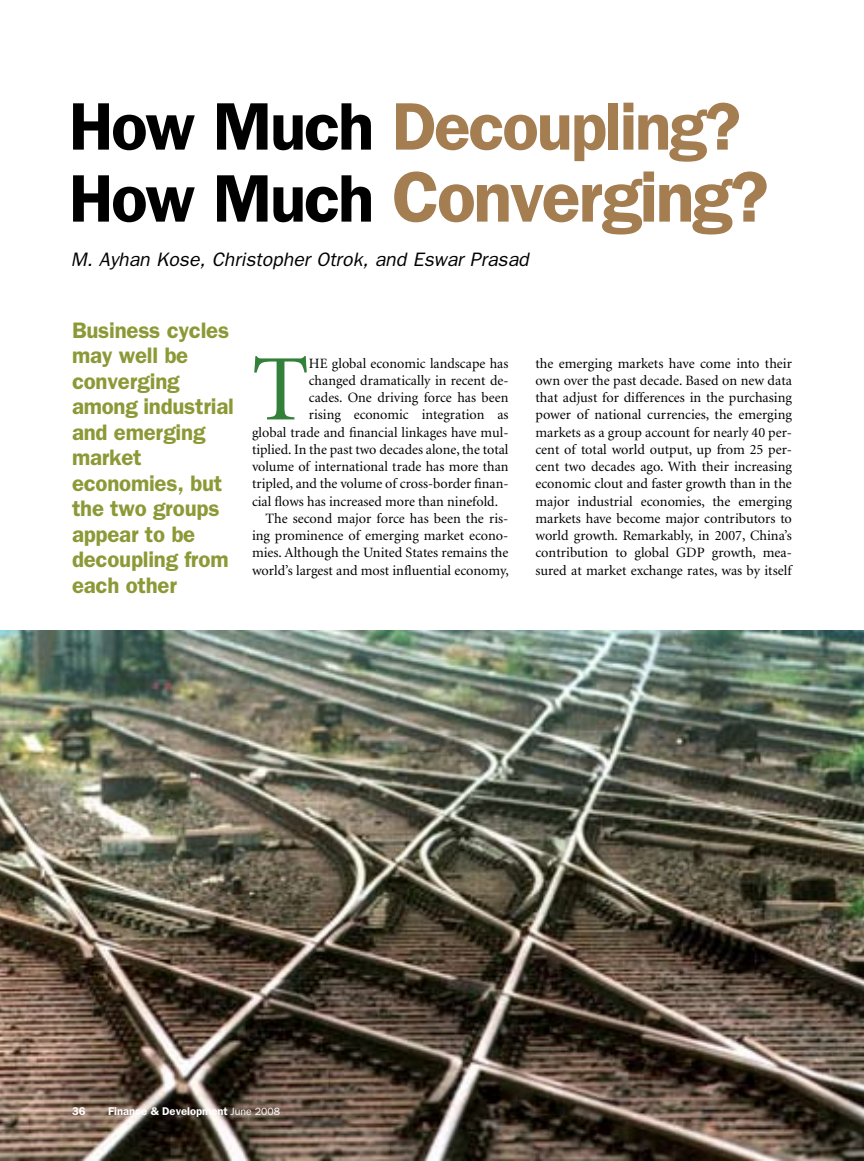
<style>
.page{position:relative;width:864px;height:1161px;background:#fff}
.page>*{position:absolute;margin:0;border:0;box-sizing:border-box;transform-origin:0 0}
._1sttext{font:93.9px "Minion";color:#32803a}
.t1{font:600 72px "Franklin Gothic";letter-spacing:-.035em;color:#a47d51}
.t2{font:600 67.5px "Franklin Gothic";letter-spacing:-.035em;color:#a47d51}
.deck{font:600 22.5px/25.5px "Franklin Gothic";letter-spacing:-.01em;color:#8c9936}
.au{font:italic 19.5px "Franklin Gothic";color:#000}
.text{font:14.25px/17.2px "Minion";color:#000;text-align:justify}
._1sttext-2{font:14.25px "Minion";color:#000}
.t3{font:600 11.25px "Franklin Gothic";color:#fff}
.s1{color:#000}
.s2{font-size:67.5px;color:#000}
.s3{font-weight:400;font-size:10.5px}
</style>
<div class="page">
<img style="left:0;top:630px;width:864px;height:531px">
<p class="t2" style="left:69px;top:87px;width:673px"><span class="s1">How Much</span> Decoupling?</p>
<p class="t1" style="left:69px;top:154px;width:701px"><span class="s2">How Much</span> Converging?</p>
<p class="au" style="left:71px;top:249px;width:460px">M. Ayhan Kose, Christopher Otrok, and Eswar Prasad</p>
<p class="deck" style="left:72px;top:317px;width:164px">Business cycles may well be converging among industrial and emerging market economies, but the two groups appear to be decoupling from each other</p>
<p class="_1sttext" style="left:252px;top:343px;width:58px">T</p>
<p class="_1sttext-2" style="left:309px;top:356px;width:201px">he global economic landscape has</p>
<p class="_1sttext-2" style="left:309px;top:373px;width:201px">changed dramatically in recent de-</p>
<p class="_1sttext-2" style="left:309px;top:391px;width:201px">cades. One driving force has been</p>
<p class="_1sttext-2" style="left:309px;top:408px;width:201px">rising economic integration as</p>
<p class="_1sttext-2" style="left:252px;top:425px;width:258px">global trade and financial linkages have mul-</p>
<p class="_1sttext-2" style="left:252px;top:442px;width:258px">tiplied. In the past two decades alone, the total</p>
<p class="_1sttext-2" style="left:252px;top:460px;width:258px">volume of international trade has more than</p>
<p class="_1sttext-2" style="left:252px;top:477px;width:258px">tripled, and the volume of cross-border finan-</p>
<p class="_1sttext-2" style="left:252px;top:494px;width:245px">cial flows has increased more than ninefold.-</p>
<p class="text" style="left:252px;top:510px;width:258px;text-indent:14px">The second major force has been the ris&shy;ing prominence of emerging market econo&shy;mies. Although the United States remains the world’s largest and most influential economy,</p>
<p class="text" style="left:536px;top:355px;width:258px">the emerging markets have come into their own over the past decade. Based on new data that adjust for differences in the purchasing power of national currencies, the emerging markets as a group account for nearly 40 per&shy;cent of total world output, up from 25 per&shy;cent two decades ago. With their increasing economic clout and faster growth than in the major industrial economies, the emerging markets have become major contributors to world growth. Remarkably, in 2007, China’s contribution to global GDP growth, mea&shy;sured at market exchange rates, was by itself</p>
<p class="t3" style="left:72px;top:1105px;width:15px">36</p>
<p class="t3" style="left:108px;top:1105px;width:174px">Finance &amp; Development <span class="s3">June 2008</span></p>
</div>
